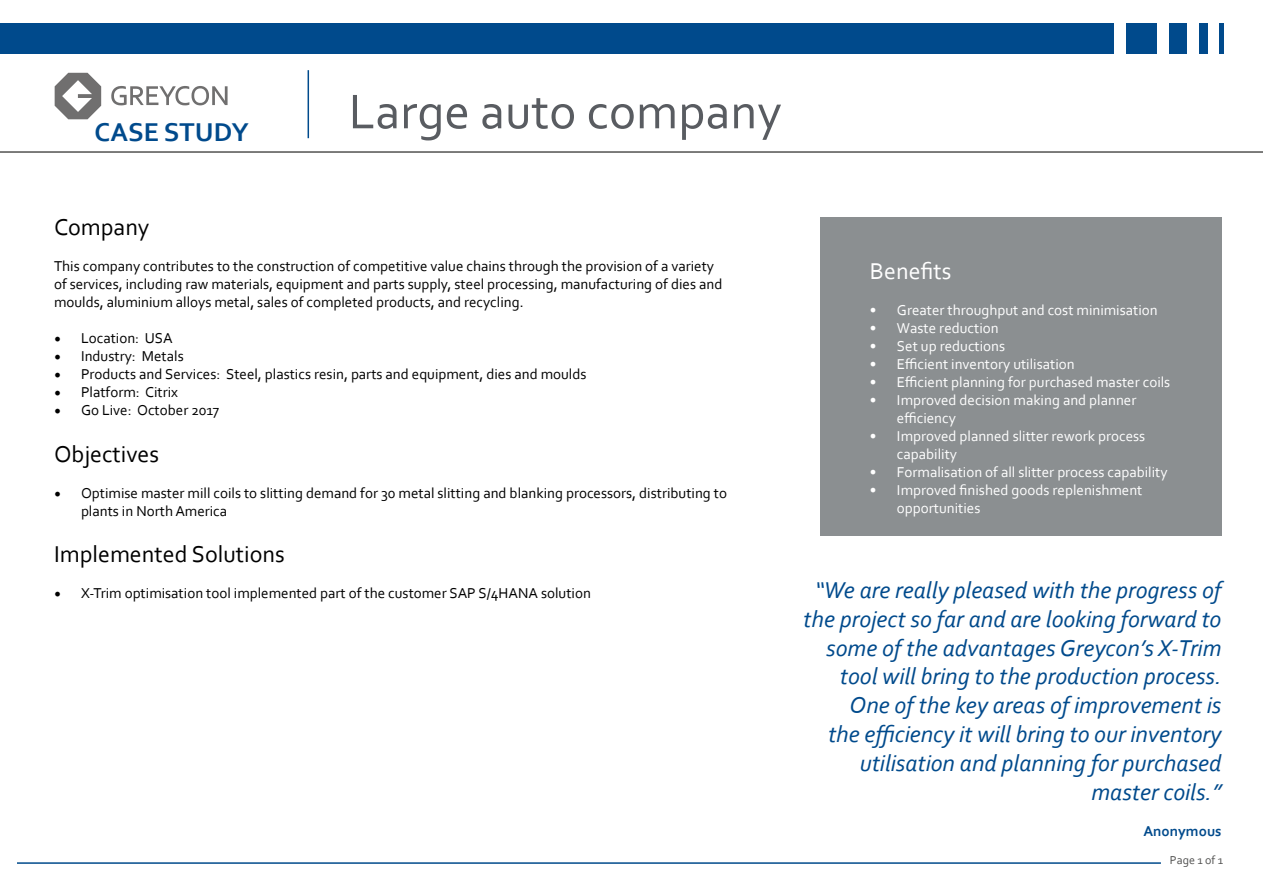
<style>
.page{position:relative;width:1263px;height:893px;background:#fff}
.page>*{position:absolute;margin:0;border:0;box-sizing:border-box;transform-origin:0 0}
.t1{font:51px "Corbel";color:#595c61}
.t2{font:700 27px "Corbel";color:#004a8c}
.t3{font:italic 24px/28.8px "Corbel";color:#004a8c;text-align:right}
.t4{font:24px "Corbel";color:#000}
.t5{font:24px "Corbel";color:#fff}
.t6{font:15px/18px "Corbel";color:#000}
.t7{font:15px/18px "Corbel";color:#fff}
.t8{font:700 15px "Corbel";color:#004a8c}
.t9{font:12px "Corbel";color:#525251}
.s1{font-family:"Minion Pro";font-size:18px}
</style>
<div class="page">
<div style="left:0;top:23px;width:1113px;height:31px;background:#004a8c"></div>
<div style="left:1126px;top:23px;width:31px;height:31px;background:#004a8c"></div>
<div style="left:1169px;top:23px;width:17px;height:31px;background:#004a8c"></div>
<div style="left:1199px;top:23px;width:9px;height:31px;background:#004a8c"></div>
<div style="left:1219px;top:23px;width:5px;height:31px;background:#004a8c"></div>
<hr style="left:1262px;top:23px;width:1px;height:31px;background:#004a8c">
<hr style="left:17px;top:862px;width:1144px;height:2px;background:#004a8c">
<svg style="left:111px;top:86px;width:117px;height:19px"></svg>
<svg style="left:55px;top:73px;width:46px;height:46px"></svg>
<hr style="left:0;top:151px;width:1263px;height:2px;background:#525251">
<hr style="left:308px;top:70px;width:1px;height:68px;background:#004a8c">
<div style="left:820px;top:217px;width:401px;height:319px;background:#8b8f91"></div>
<h2 class="t2" style="left:95px;top:116px;width:156px">CASE STUDY</h2>
<h1 class="t1" style="left:349px;top:80px;width:434px">Large auto company</h1>
<h3 class="t4" style="left:54px;top:212px;width:97px">Company</h3>
<p class="t6" style="left:54px;top:256px;width:670px">This company contributes to the construction of competitive value chains through the provision of a variety of services, including raw materials, equipment and parts supply, steel processing, manufacturing of dies and moulds, aluminium alloys metal, sales of completed products, and recycling.</p>
<p class="t6" style="left:54px;top:328px;width:120px"><span class="s1">•</span> Location: USA</p>
<p class="t6" style="left:54px;top:346px;width:131px"><span class="s1">•</span> Industry: Metals</p>
<p class="t6" style="left:54px;top:364px;width:534px"><span class="s1">•</span> Products and Services: Steel, plastics resin, parts and equipment, dies and moulds</p>
<p class="t6" style="left:54px;top:382px;width:126px"><span class="s1">•</span> Platform: Citrix</p>
<p class="t6" style="left:54px;top:400px;width:167px"><span class="s1">•</span> Go Live: October 2017</p>
<h3 class="t4" style="left:54px;top:439px;width:107px">Objectives</h3>
<p class="t6" style="left:81px;top:483px;width:648px;text-indent:-27px"><span class="s1">•</span> Optimise master mill coils to slitting demand for 30 metal slitting and blanking processors, distributing to plants in North America</p>
<h3 class="t4" style="left:54px;top:539px;width:232px">Implemented Solutions</h3>
<p class="t6" style="left:54px;top:584px;width:538px"><span class="s1">•</span> X-Trim optimisation tool implemented part of the customer SAP S/4HANA solution</p>
<h3 class="t5" style="left:870px;top:256px;width:83px">Benefits</h3>
<p class="t7" style="left:870px;top:300px;width:289px">• Greater throughput and cost minimisation</p>
<p class="t7" style="left:870px;top:318px;width:130px">• Waste reduction</p>
<p class="t7" style="left:870px;top:336px;width:137px">• Set up reductions</p>
<p class="t7" style="left:870px;top:354px;width:206px">• Efficient inventory utilisation</p>
<p class="t7" style="left:870px;top:372px;width:302px">• Efficient planning for purchased master coils</p>
<p class="t7" style="left:897px;top:390px;width:241px;text-indent:-27px">• Improved decision making and planner efficiency</p>
<p class="t7" style="left:897px;top:426px;width:250px;text-indent:-27px">• Improved planned slitter rework process capability</p>
<p class="t7" style="left:870px;top:462px;width:299px">• Formalisation of all slitter process capability</p>
<p class="t7" style="left:897px;top:480px;width:247px;text-indent:-27px">• Improved finished goods replenishment opportunities</p>
<p class="t3" style="left:803px;top:575px;width:420px">“We are really pleased with the progress of the project so far and are looking forward to some of the advantages Greycon’s X-Trim tool will bring to the production process.<br>One of the key areas of improvement is<br>the efficiency it will bring to our inventory utilisation and planning for purchased master coils.”</p>
<p class="t8" style="left:1143px;top:821px;width:80px">Anonymous</p>
<p class="t9" style="left:1170px;top:852px;width:55px">Page 1 of 1</p>
</div>
